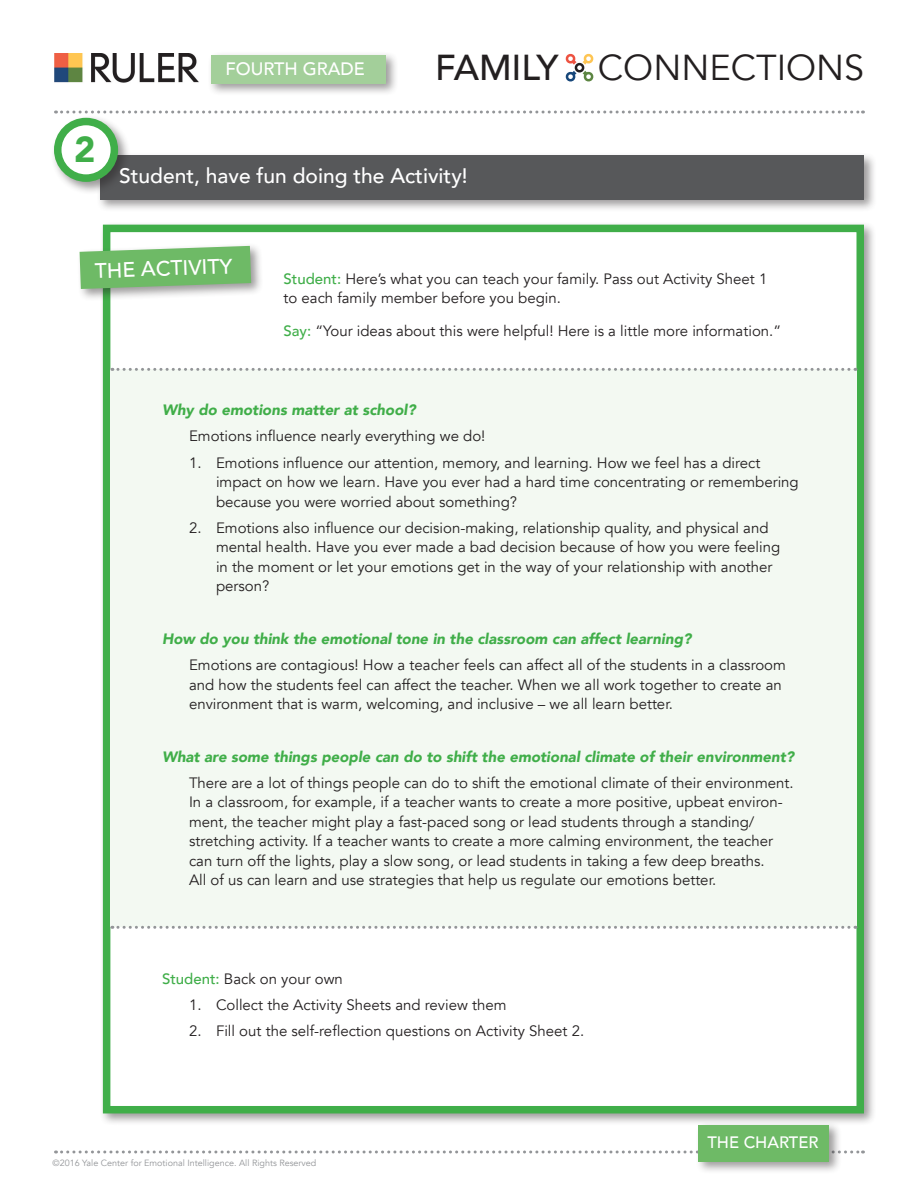
<style>
.page{position:relative;width:918px;height:1188px;background:#fff}
.page>*{position:absolute;margin:0;border:0;box-sizing:border-box;transform-origin:0 0}
.t1{font:36px "Avenir";color:#231f20}
.t2{font:900 36px "Avenir";color:#40ae49}
.t3{font:500 21px "Avenir";color:#fff}
.t4{font:500 18px "Avenir";color:#fff}
.t5{font:500 16.5px "Avenir";color:#fff}
.t6{font:15px/19.5px "Avenir";color:#231f20}
.t7{font:italic 900 15px "Avenir";color:#40ae49}
.t8{font:9px "Avenir";color:#939598}
.s1{font-weight:500}
.s2{font-weight:500;color:#40ae49}
</style>
<div class="page">
<div style="left:99px;top:221px;width:778px;height:905px;background:#231f20;opacity:.45"></div>
<div style="left:103px;top:225px;width:761px;height:888px;background:#fff;border:8px solid #40ae49"></div>
<svg style="left:56px;top:1150px;width:807px;height:4px"></svg>
<div style="left:97px;top:152px;width:780px;height:60px;background:#231f20;opacity:.45"></div>
<div style="left:100px;top:155px;width:764px;height:44px;background:#57585a"></div>
<svg style="left:56px;top:111px;width:807px;height:3px"></svg>
<svg style="left:565px;top:53px;width:29px;height:29px"></svg>
<div style="left:573px;top:61px;width:13px;height:13px;border:5px solid #fff;border-radius:50%"></div>
<div style="left:576px;top:64px;width:7px;height:7px;background:#fff;border-radius:50%"></div>
<div style="left:575px;top:63px;width:9px;height:10px;border:3px solid #231f20;border-radius:50%"></div>
<div style="left:51px;top:115px;width:80px;height:80px;background:#231f20;opacity:.45"></div>
<div style="left:58px;top:122px;width:56px;height:56px;background:#fff;border-radius:50%"></div>
<div style="left:54px;top:118px;width:64px;height:64px;border:8px solid #40ae49;border-radius:50%"></div>
<img style="left:54px;top:53px;width:145px;height:30px">
<div style="left:77px;top:243px;width:187px;height:59px;background:#231f20;opacity:.45"></div>
<svg style="left:80px;top:246px;width:171px;height:43px;background:#7bbd74"></svg>
<div style="left:207px;top:51px;width:191px;height:46px;background:#231f20;opacity:.45"></div>
<div style="left:211px;top:55px;width:175px;height:29px;background:#a3cf9a"></div>
<div style="left:110px;top:369px;width:746px;height:558px;background:#f3f9f2"></div>
<svg style="left:112px;top:368px;width:744px;height:3px"></svg>
<svg style="left:112px;top:926px;width:744px;height:3px"></svg>
<div style="left:695px;top:1121px;width:147px;height:53px;background:#231f20;opacity:.45"></div>
<div style="left:699px;top:1125px;width:130px;height:37px;background:#6eba66"></div>
<p class="t2" style="left:74px;top:119px;width:23px">2</p>
<p class="t4" style="left:225px;top:53px;width:141px">FOURTH GRADE</p>
<p class="t1" style="left:435px;top:47px;width:431px"><span class="s1">FAMILY</span> CONNECTIONS</p>
<p class="t3" style="left:119px;top:158px;width:350px">Student, have fun doing the Activity!</p>
<p class="t3" style="left:94px;top:253px;width:139px;rotate:-2deg">THE ACTIVITY</p>
<p class="t6" style="left:284px;top:269px;width:485px"><span class="s2">Student:</span> Here’s what you can teach your family. Pass out Activity Sheet 1 to each family member before you begin.</p>
<p class="t6" style="left:284px;top:322px;width:499px"><span class="s2">Say:</span> “Your ideas about this were helpful! Here is a little more information.”</p>
<p class="t7" style="left:162px;top:398px;width:255px">Why do emotions matter at school?</p>
<p class="t6" style="left:189px;top:427px;width:298px">Emotions influence nearly everything we do!</p>
<p class="t6" style="left:216px;top:453px;width:584px;text-indent:-27px">1. Emotions influence our attention, memory, and learning. How we feel has a direct impact on how we learn. Have you ever had a hard time concentrating or remembering because you were worried about something?</p>
<p class="t6" style="left:216px;top:518px;width:566px;text-indent:-27px">2. Emotions also influence our decision-making, relationship quality, and physical and mental health. Have you ever made a bad decision because of how you were feeling in the moment or let your emotions get in the way of your relationship with another person?</p>
<p class="t7" style="left:162px;top:626px;width:531px">How do you think the emotional tone in the classroom can affect learning?</p>
<p class="t6" style="left:189px;top:656px;width:598px">Emotions are contagious! How a teacher feels can affect all of the students in a classroom and how the students feel can affect the teacher. When we all work together to create an environment that is warm, welcoming, and inclusive – we all learn better.</p>
<p class="t7" style="left:162px;top:744px;width:634px">What are some things people can do to shift the emotional climate of their environment?</p>
<p class="t6" style="left:189px;top:773px;width:606px">There are a lot of things people can do to shift the emotional climate of their environment.<br>In a classroom, for example, if a teacher wants to create a more positive, upbeat environ&shy;ment, the teacher might play a fast-paced song or lead students through a standing/ stretching activity. If a teacher wants to create a more calming environment, the teacher can turn off the lights, play a slow song, or lead students in taking a few deep breaths.<br>All of us can learn and use strategies that help us regulate our emotions better.</p>
<p class="t6" style="left:162px;top:969px;width:182px"><span class="s2">Student:</span> Back on your own</p>
<p class="t6" style="left:189px;top:995px;width:319px">1. Collect the Activity Sheets and review them</p>
<p class="t6" style="left:189px;top:1022px;width:397px">2. Fill out the self-reflection questions on Activity Sheet 2.</p>
<p class="t8" style="left:52px;top:1158px;width:265px">©2016 Yale Center for Emotional Intelligence. All Rights Reserved</p>
<p class="t5" style="left:707px;top:1128px;width:113px">THE CHARTER</p>
</div>
